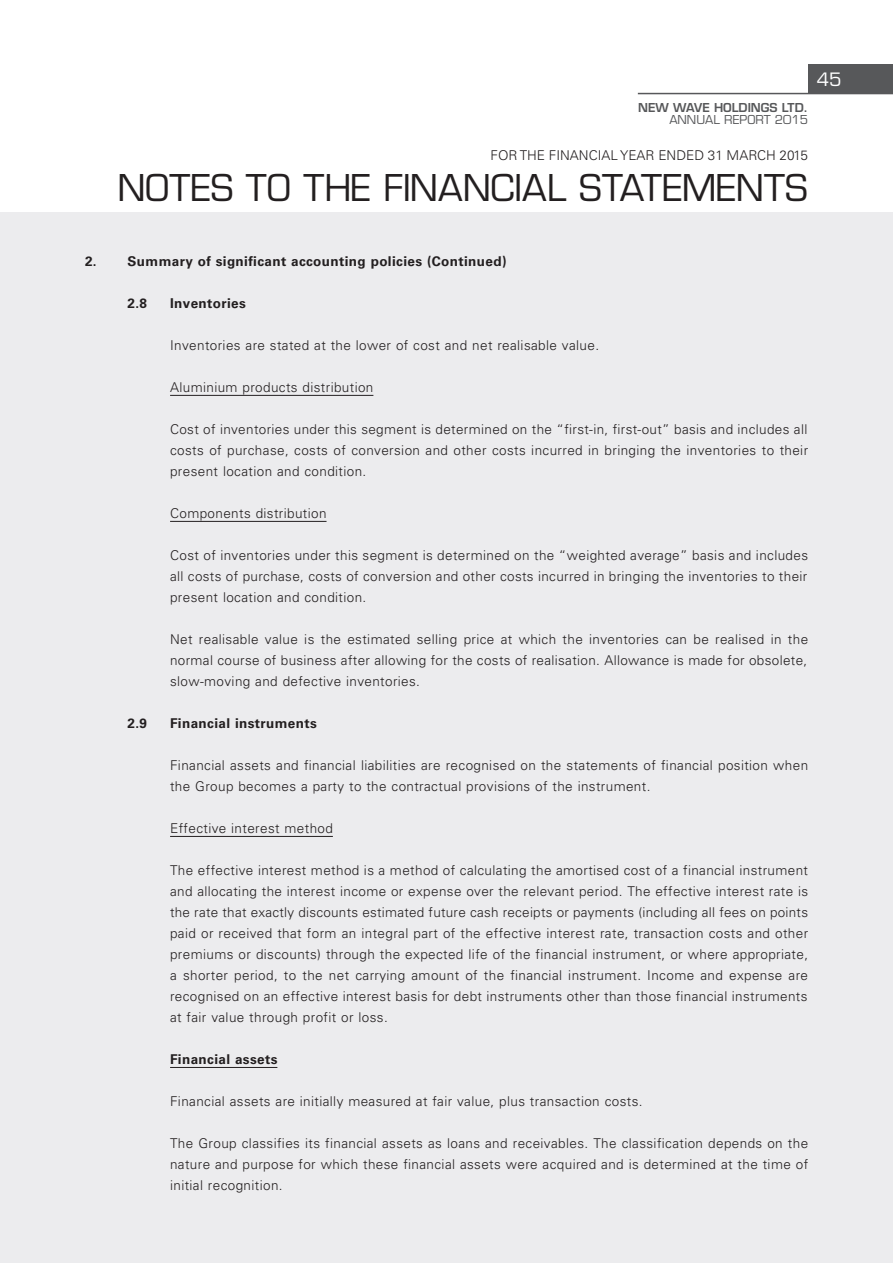
<style>
.page{position:relative;width:893px;height:1263px;background:#fff}
.page>*{position:absolute;margin:0;border:0;box-sizing:border-box;transform-origin:0 0}
.t1{font:36px "Eurostile LT Std";letter-spacing:-.005em;color:#231f20}
.t2{font:18px "Eurostile LT Std";color:#fff}
._00_E_Body_Text{font:300 13.5px/21px "Univers LT Std";letter-spacing:.03em;color:#231f20;text-align:justify}
._01_E_Heading_Body{font:700 13.5px "Univers LT Std";letter-spacing:.03em;color:#231f20}
._02_E_Subheading_Bod{font:700 13.5px "Univers LT Std";letter-spacing:.03em;color:#231f20}
._00_E_Body_Text-2{font:300 13.5px "Univers LT Std";color:#231f20}
._00_E_Body_Text-3{font:700 13.5px "Univers LT Std";letter-spacing:.03em;color:#231f20}
.t3{font:600 12px "Eurostile LT Std";color:#57585a}
.t4{font:12px "Eurostile LT Std";color:#57585a}
</style>
<div class="page">
<div style="left:808px;top:64px;width:85px;height:30px;background:#57585a"></div>
<hr style="left:638px;top:93px;width:255px;height:1px;background:#57585a">
<div style="left:0;top:213px;width:893px;height:1050px;background:#ececee"></div>
<hr style="left:170px;top:395px;width:203px;height:1px;background:#231f20">
<hr style="left:170px;top:521px;width:157px;height:1px;background:#231f20">
<hr style="left:170px;top:836px;width:163px;height:1px;background:#231f20">
<hr style="left:170px;top:1067px;width:107px;height:1px;background:#231f20">
<p class="t3" style="left:638px;top:100px;width:171px">NEW WAVE HOLDINGS LTD.</p>
<p class="t4" style="left:669px;top:112px;width:140px">ANNUAL REPORT 2015</p>
<p class="_00_E_Body_Text-2" style="left:490px;top:147px;width:319px">FOR THE FINANCIAL YEAR ENDED 31 MARCH 2015</p>
<h1 class="t1" style="left:118px;top:166px;width:692px">NOTES TO THE FINANCIAL STATEMENTS</h1>
<h2 class="t2" style="left:817px;top:69px;width:26px">45</h2>
<p class="_01_E_Heading_Body" style="left:85px;top:254px;width:423px">2. Summary of significant accounting policies (Continued)</p>
<p class="_02_E_Subheading_Bod" style="left:128px;top:296px;width:21px">2.8</p>
<p class="_02_E_Subheading_Bod" style="left:170px;top:296px;width:77px">Inventories</p>
<p class="_00_E_Body_Text" style="left:170px;top:335px;width:430px">Inventories are stated at the lower of cost and net realisable value.</p>
<p class="_00_E_Body_Text" style="left:170px;top:377px;width:205px">Aluminium products distribution</p>
<p class="_00_E_Body_Text" style="left:170px;top:419px;width:640px">Cost of inventories under this segment is determined on the “first-in, first-out” basis and includes all costs of purchase, costs of conversion and other costs incurred in bringing the inventories to their present location and condition.</p>
<p class="_00_E_Body_Text" style="left:170px;top:503px;width:158px">Components distribution</p>
<p class="_00_E_Body_Text" style="left:170px;top:545px;width:640px">Cost of inventories under this segment is determined on the “weighted average” basis and includes all costs of purchase, costs of conversion and other costs incurred in bringing the inventories to their present location and condition.</p>
<p class="_00_E_Body_Text" style="left:170px;top:629px;width:640px">Net realisable value is the estimated selling price at which the inventories can be realised in the normal course of business after allowing for the costs of realisation. Allowance is made for obsolete, slow-moving and defective inventories.</p>
<p class="_02_E_Subheading_Bod" style="left:128px;top:716px;width:21px">2.9</p>
<p class="_02_E_Subheading_Bod" style="left:170px;top:716px;width:148px">Financial instruments</p>
<p class="_00_E_Body_Text" style="left:170px;top:755px;width:640px">Financial assets and financial liabilities are recognised on the statements of financial position when the Group becomes a party to the contractual provisions of the instrument.</p>
<p class="_00_E_Body_Text" style="left:170px;top:818px;width:164px">Effective interest method</p>
<p class="_00_E_Body_Text" style="left:170px;top:860px;width:640px">The effective interest method is a method of calculating the amortised cost of a financial instrument and allocating the interest income or expense over the relevant period. The effective interest rate is the rate that exactly discounts estimated future cash receipts or payments (including all fees on points paid or received that form an integral part of the effective interest rate, transaction costs and other premiums or discounts) through the expected life of the financial instrument, or where appropriate, a shorter period, to the net carrying amount of the financial instrument. Income and expense are recognised on an effective interest basis for debt instruments other than those financial instruments at fair value through profit or loss.</p>
<p class="_00_E_Body_Text-3" style="left:170px;top:1052px;width:109px">Financial assets</p>
<p class="_00_E_Body_Text" style="left:170px;top:1091px;width:474px">Financial assets are initially measured at fair value, plus transaction costs.</p>
<p class="_00_E_Body_Text" style="left:170px;top:1133px;width:640px">The Group classifies its financial assets as loans and receivables. The classification depends on the nature and purpose for which these financial assets were acquired and is determined at the time of initial recognition.</p>
</div>
